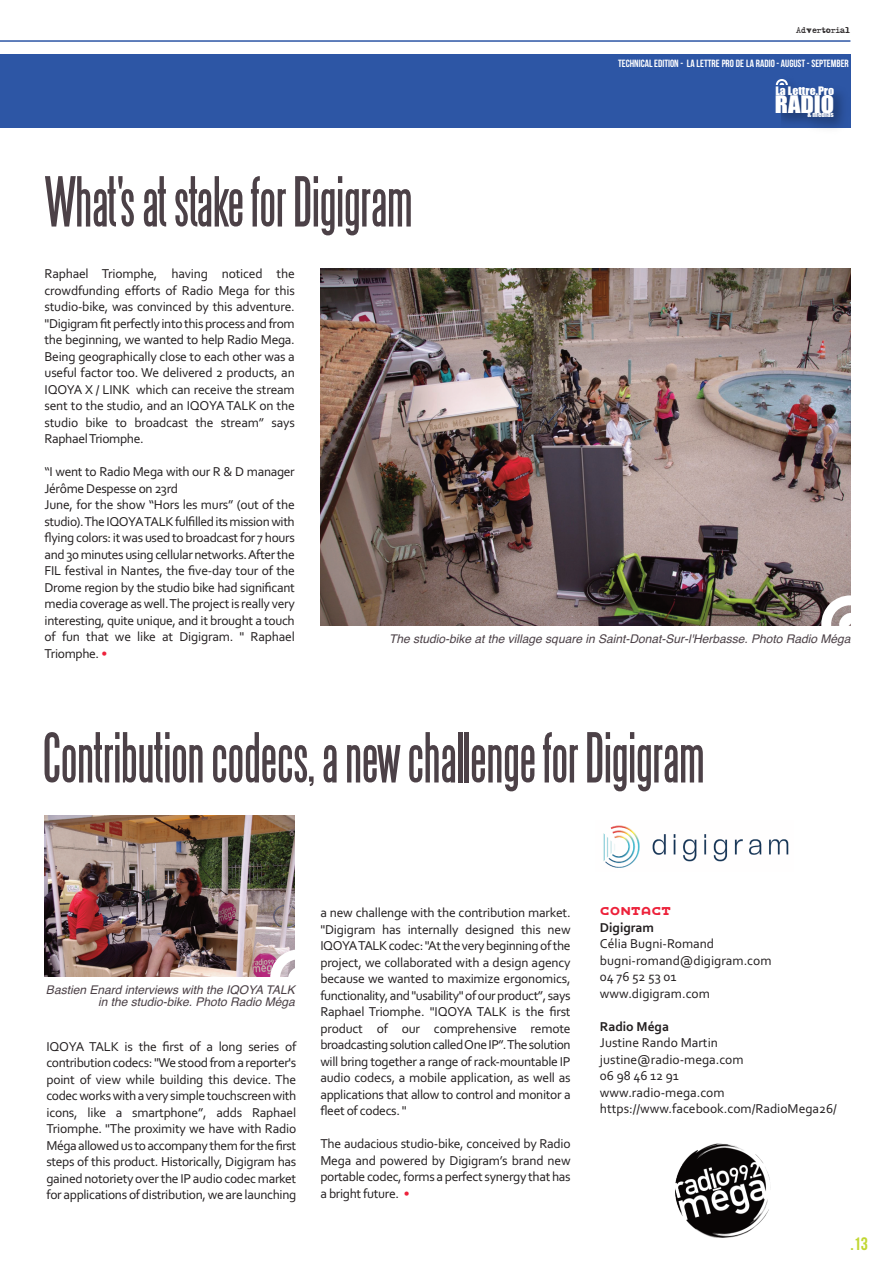
<style>
.page{position:relative;width:893px;height:1263px;background:#fff}
.page>*{position:absolute;margin:0;border:0;box-sizing:border-box;transform-origin:0 0}
.t1{font:63px "Steelfish";letter-spacing:-.01em;color:#4c4147}
.t2{font:22.35px "Impact";color:#fff;scale:1.09 1}
.t3{font:18px "Bebas Neue";color:#c1d732}
.t4{font:13.5px/16.5px "Corbel";letter-spacing:-.025em;color:#231f20;text-align:justify}
.t5{font:13.5px/16.5px "Corbel";color:#231f20}
.t6{font:700 13.5px "Corbel";color:#231f20}
.t7{font:italic 12px/12px "Helvetica";color:#4c4147;text-align:right}
.t8{font:700 12px "Moby";letter-spacing:-.015em;color:#ed213a}
.t9{font:10.8px "Impact";color:#fff;scale:1.09 1}
.t10{font:10.5px "Bebas Neue";color:#fff}
.t11{font:7.5px "Adler";color:#231f20}
.t12{font:6.3px "Impact";color:#fff;scale:1.09 1}
.s1{font-weight:700;font-style:italic;color:#ed213a}
</style>
<div class="page">
<div style="left:0;top:55px;width:850px;height:73px;background:#2d56a5"></div>
<svg style="left:776px;top:79px;width:12px;height:6px"></svg>
<hr style="left:0;top:40px;width:850px;height:2px;background:#2d56a5">
<img style="left:45px;top:816px;width:249px;height:160px">
<img style="left:320px;top:269px;width:530px;height:356px">
<svg style="left:270px;top:949px;width:25px;height:28px"></svg>
<svg style="left:821px;top:595px;width:30px;height:31px"></svg>
<img style="left:603px;top:825px;width:186px;height:43px">
<img style="left:675px;top:1143px;width:96px;height:95px">
<p class="t11" style="left:796px;top:27px;width:56px">Advertorial</p>
<p class="t10" style="left:618px;top:58px;width:232px">TECHNICALEDITION - LA LETTRE PRO DE LA RADIO - AUGUST -SEPTEMBER</p>
<p class="t9" style="left:775px;top:85px;width:55px">La Lettre.Pro</p>
<p class="t12" style="left:807px;top:112px;width:26px">&amp; médias</p>
<h2 class="t2" style="left:775px;top:92px;width:56px">RADIO</h2>
<h1 class="t1" style="left:45px;top:168px;width:369px">What'satstakeforDigigram</h1>
<p class="t4" style="left:45px;top:265px;width:252px">Raphael Triomphe, having noticed the crowdfunding efforts of Radio Mega for this studio-bike, was convinced by this adventure. "Digigramfitperfectlyintothisprocessandfrom the beginning, we wanted to help Radio Mega.<br>Being geographically close to each other was a useful factor too. We delivered 2 products, an IQOYA X / LINK which can receive the stream sent to the studio, and an IQOYA TALK on the studio bike to broadcast the stream” says RaphaelTriomphe.</p>
<p class="t4" style="left:45px;top:463px;width:252px;text-align:left">“I went to Radio Mega with our R &amp; D manager Jérôme Despesse on 23rd<br>June, for the show “Hors les murs” (out of the studio).TheIQOYATALKfulfilleditsmissionwith flying colors: it was used to broadcast for 7 hours and30minutesusingcellularnetworks.Afterthe FIL festival in Nantes, the five-day tour of the Drome region by the studio bike had significant media coverage as well.The project is really very interesting, quite unique, and it brought a touch of fun that we like at Digigram. " Raphael Triomphe. <span class="s1">•</span></p>
<p class="t7" style="left:389px;top:632px;width:463px">The studio-bike at the village square in Saint-Donat-Sur-l'Herbasse. Photo Radio Méga</p>
<h1 class="t1" style="left:43px;top:724px;width:664px">Contributioncodecs,anewchalengeforDigigram</h1>
<p class="t7" style="left:46px;top:983px;width:250px">Bastien Enard interviews with the IQOYA TALK in the studio-bike. Photo Radio Méga</p>
<p class="t4" style="left:46px;top:1038px;width:251px">IQOYA TALK is the first of a long series of contributioncodecs:"Westoodfromareporter's point of view while building this device. The codecworkswithaverysimpletouchscreenwith icons, like a smartphone”, adds Raphael Triomphe. "The proximity we have with Radio Mégaallowedus toaccompanythemforthefirst steps of this product. Historically, Digigram has gained notoriety over the IP audio codec market for applications of distribution, we are launching</p>
<p class="t4" style="left:320px;top:904px;width:252px">a new challenge with the contribution market. "Digigram has internally designed this new IQOYATALKcodec:"Attheverybeginningofthe project, we collaborated with a design agency because we wanted to maximize ergonomics, functionality,and"usability"ofourproduct”, says Raphael Triomphe. "IQOYA TALK is the first product of our comprehensive remote broadcastingsolutioncalledOneIP”.Thesolution will bring together a range of rack-mountable IP audio codecs, a mobile application, as well as applications that allow to control and monitor a fleet of codecs. "</p>
<p class="t4" style="left:320px;top:1135px;width:252px">The audacious studio-bike, conceived by Radio Mega and powered by Digigram’s brand new portable codec,forms aperfect synergy thathas a bright future. <span class="s1">•</span></p>
<p class="t8" style="left:600px;top:903px;width:72px">CONTACT</p>
<p class="t6" style="left:600px;top:919px;width:56px">Digigram</p>
<p class="t5" style="left:600px;top:935px;width:173px">Célia Bugni-Romand bugni-romand@digigram.com<br>04 76 52 53 01 www.digigram.com</p>
<p class="t6" style="left:600px;top:1018px;width:71px">Radio Méga</p>
<p class="t5" style="left:600px;top:1034px;width:238px">Justine Rando Martin justine@radio-mega.com<br>06 98 46 12 91<br>www.radio-mega.com https://www.facebook.com/RadioMega26/</p>
<h3 class="t3" style="left:850px;top:1234px;width:19px">.13</h3>
</div>
